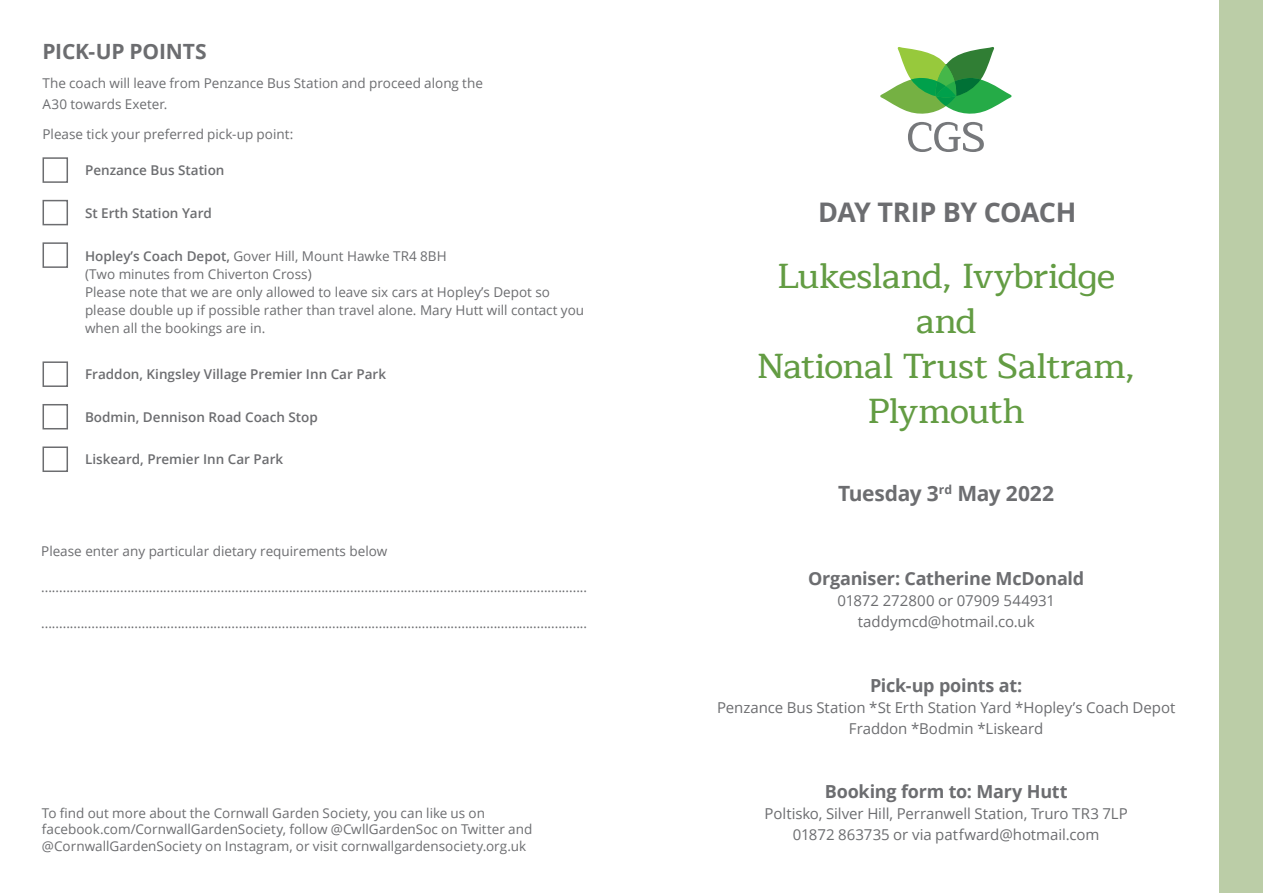
<style>
.page{position:relative;width:1263px;height:893px;background:#fff}
.page>*{position:absolute;margin:0;border:0;box-sizing:border-box;transform-origin:0 0}
.t1{font:500 35.25px "Maitree";letter-spacing:-.02em;color:#639c43}
.t2{font:700 27px "Open Sans";letter-spacing:-.02em;color:#6c6d70}
.t3{font:700 21px "Open Sans";letter-spacing:-.01em;color:#6c6d70}
.t4{font:700 18px "Open Sans";letter-spacing:-.015em;color:#6c6d70}
.t5{font:15px "Open Sans";letter-spacing:-.005em;color:#6c6d70}
.t6{font:13.5px/18px "Open Sans";color:#6c6d70}
.t7{font:600 13.5px "Open Sans";color:#6c6d70}
.s1{font-weight:600}
</style>
<div class="page">
<svg style="left:880px;top:47px;width:131px;height:67px"></svg>
<svg style="left:908px;top:122px;width:76px;height:30px"></svg>
<div style="left:1219px;top:0;width:44px;height:893px;background:#bbcda7"></div>
<div style="left:43px;top:157px;width:25px;height:26px;border:2px solid #6c6d70"></div>
<div style="left:43px;top:200px;width:25px;height:25px;border:2px solid #6c6d70"></div>
<div style="left:43px;top:361px;width:25px;height:26px;border:2px solid #6c6d70"></div>
<div style="left:43px;top:404px;width:25px;height:25px;border:2px solid #6c6d70"></div>
<div style="left:43px;top:446px;width:25px;height:26px;border:2px solid #6c6d70"></div>
<div style="left:43px;top:242px;width:25px;height:26px;border:2px solid #6c6d70"></div>
<p class="t3" style="left:43px;top:36px;width:166px">PICK-UP POINTS</p>
<p class="t6" style="left:43px;top:74px;width:442px">The coach will leave from Penzance Bus Station and proceed along the</p>
<p class="t6" style="left:43px;top:95px;width:126px">A30 towards Exeter.</p>
<p class="t6" style="left:43px;top:124px;width:252px">Please tick your preferred pick-up point:</p>
<p class="t7" style="left:85px;top:161px;width:141px">Penzance Bus Station</p>
<p class="t7" style="left:85px;top:204px;width:128px">St Erth Station Yard</p>
<p class="t6" style="left:85px;top:247px;width:363px"><span class="s1">Hopley’s Coach Depot,</span> Gover Hill, Mount Hawke TR4 8BH</p>
<p class="t6" style="left:85px;top:265px;width:228px">(Two minutes from Chiverton Cross)</p>
<p class="t6" style="left:85px;top:283px;width:501px">Please note that we are only allowed to leave six cars at Hopley’s Depot so please double up if possible rather than travel alone. Mary Hutt will contact you when all the bookings are in.</p>
<p class="t7" style="left:85px;top:365px;width:303px">Fraddon, Kingsley Village Premier Inn Car Park</p>
<p class="t7" style="left:85px;top:408px;width:234px">Bodmin, Dennison Road Coach Stop</p>
<p class="t7" style="left:85px;top:450px;width:200px">Liskeard, Premier Inn Car Park</p>
<p class="t6" style="left:41px;top:542px;width:348px">Please enter any particular dietary requirements below</p>
<p class="t6" style="left:41px;top:578px;width:547px">........................................................................................................................................................</p>
<p class="t6" style="left:41px;top:614px;width:547px">........................................................................................................................................................</p>
<p class="t6" style="left:42px;top:804px;width:445px">To find out more about the Cornwall Garden Society, you can like us on</p>
<p class="t6" style="left:42px;top:820px;width:492px">facebook.com/CornwallGardenSociety, follow @CwllGardenSoc on Twitter and</p>
<p class="t6" style="left:42px;top:836px;width:486px">@CornwallGardenSociety on Instagram, or visit cornwallgardensociety.org.uk</p>
<p class="t2" style="left:818px;top:193px;width:260px">DAY TRIP BY COACH</p>
<p class="t1" style="left:777px;top:247px;width:340px">Lukesland, Ivybridge</p>
<p class="t1" style="left:916px;top:292px;width:62px">and</p>
<p class="t1" style="left:757px;top:337px;width:380px">National Trust Saltram,</p>
<p class="t1" style="left:868px;top:382px;width:159px">Plymouth</p>
<p class="t3" style="left:838px;top:479px;width:217px">Tuesday 3<sup>rd</sup> May 2022</p>
<p class="t4" style="left:808px;top:566px;width:278px">Organiser: Catherine McDonald</p>
<p class="t5" style="left:837px;top:590px;width:219px">01872 272800 or 07909 544931</p>
<p class="t5" style="left:858px;top:611px;width:178px">taddymcd@hotmail.co.uk</p>
<p class="t4" style="left:870px;top:672px;width:154px">Pick-up points at:</p>
<p class="t5" style="left:717px;top:697px;width:460px">Penzance Bus Station *St Erth Station Yard *Hopley’s Coach Depot</p>
<p class="t5" style="left:849px;top:718px;width:196px">Fraddon *Bodmin *Liskeard</p>
<p class="t4" style="left:825px;top:779px;width:244px">Booking form to: Mary Hutt</p>
<p class="t5" style="left:765px;top:803px;width:365px">Poltisko, Silver Hill, Perranwell Station, Truro TR3 7LP</p>
<p class="t5" style="left:793px;top:824px;width:308px">01872 863735 or via patfward@hotmail.com</p>
</div>
